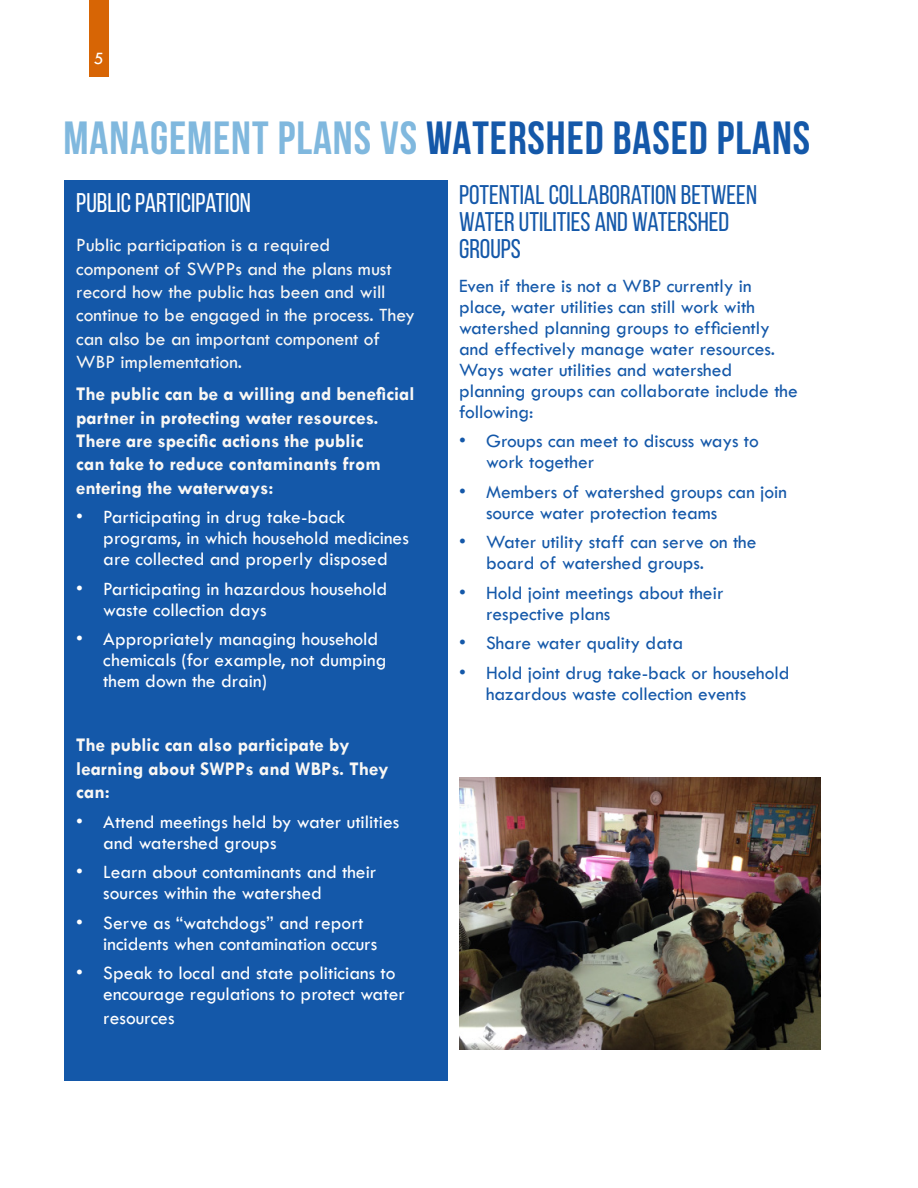
<style>
.page{position:relative;width:918px;height:1188px;background:#fff}
.page>*{position:absolute;margin:0;border:0;box-sizing:border-box;transform-origin:0 0}
.t1{font:700 46.5px "Bebas Neue";letter-spacing:.02em;color:#1458a9}
.t2{font:27px/27px "Bebas Neue";color:#1458a9}
.t3{font:27px "Bebas Neue";color:#fff}
.t4{font:19.5px/21px "Tw Cen";color:#1458a9}
.t5{font:19.5px/21px "Tw Cen";color:#fff}
.t6{font:700 19.5px/23.4px "Tw Cen";color:#f9f7f4}
.t7{font:19.5px/23.4px "Tw Cen";color:#f9f7f4}
.t8{font:18px "Tw Cen";color:#fff}
.s1{color:#80b8de}
</style>
<div class="page">
<div style="left:89px;top:0;width:20px;height:77px;background:#d76505"></div>
<div style="left:64px;top:180px;width:384px;height:901px;background:#1458a9"></div>
<img style="left:459px;top:777px;width:361px;height:273px">
<p class="t8" style="left:94px;top:48px;width:11px">5</p>
<p class="t1" style="left:63px;top:112px;width:748px"><span class="s1">MANAGEMENT PLANS VS</span> WATERSHED BASED PLANS</p>
<p class="t3" style="left:76px;top:188px;width:176px">PUBLIC PARTICIPATION</p>
<p class="t7" style="left:76px;top:233px;width:340px">Public participation is a required component of SWPPs and the plans must record how the public has been and will continue to be engaged in the process. They can also be an important component of WBP implementation.</p>
<p class="t6" style="left:76px;top:382px;width:340px">The public can be a willing and beneficial partner in protecting water resources.<br>There are specific actions the public<br>can take to reduce contaminants from entering the waterways:</p>
<p class="t5" style="left:103px;top:507px;width:307px;text-indent:-27px">• Participating in drug take-back programs, in which household medicines are collected and properly disposed</p>
<p class="t5" style="left:103px;top:578px;width:285px;text-indent:-27px">• Participating in hazardous household waste collection days</p>
<p class="t5" style="left:103px;top:629px;width:285px;text-indent:-27px">• Appropriately managing household chemicals (for example, not dumping them down the drain)</p>
<p class="t6" style="left:76px;top:733px;width:314px">The public can also participate by learning about SWPPs and WBPs. They can:</p>
<p class="t5" style="left:103px;top:811px;width:297px;text-indent:-27px">• Attend meetings held by water utilities and watershed groups</p>
<p class="t5" style="left:103px;top:862px;width:275px;text-indent:-27px">• Learn about contaminants and their sources within the watershed</p>
<p class="t5" style="left:103px;top:912px;width:275px;text-indent:-27px">• Serve as “watchdogs” and report incidents when contamination occurs</p>
<p class="t5" style="left:103px;top:963px;width:303px;text-indent:-27px">• Speak to local and state politicians to encourage regulations to protect water</p>
<p class="t5" style="left:103px;top:1007px;width:73px">resources</p>
<p class="t2" style="left:459px;top:181px;width:300px">POTENTIAL COLLABORATION BETWEEN<br>WATER UTILITIES AND WATERSHED<br>GROUPS</p>
<p class="t4" style="left:459px;top:275px;width:340px">Even if there is not a WBP currently in place, water utilities can still work with watershed planning groups to efficiently and effectively manage water resources.<br>Ways water utilities and watershed planning groups can collaborate include the following:</p>
<p class="t4" style="left:486px;top:430px;width:275px;text-indent:-27px">• Groups can meet to discuss ways to work together</p>
<p class="t4" style="left:486px;top:481px;width:303px;text-indent:-27px">• Members of watershed groups can join source water protection teams</p>
<p class="t4" style="left:486px;top:531px;width:272px;text-indent:-27px">• Water utility staff can serve on the board of watershed groups.</p>
<p class="t4" style="left:486px;top:582px;width:239px;text-indent:-27px">• Hold joint meetings about their respective plans</p>
<p class="t4" style="left:459px;top:632px;width:226px">• Share water quality data</p>
<p class="t4" style="left:486px;top:662px;width:305px;text-indent:-27px">• Hold joint drug take-back or household hazardous waste collection events</p>
</div>
